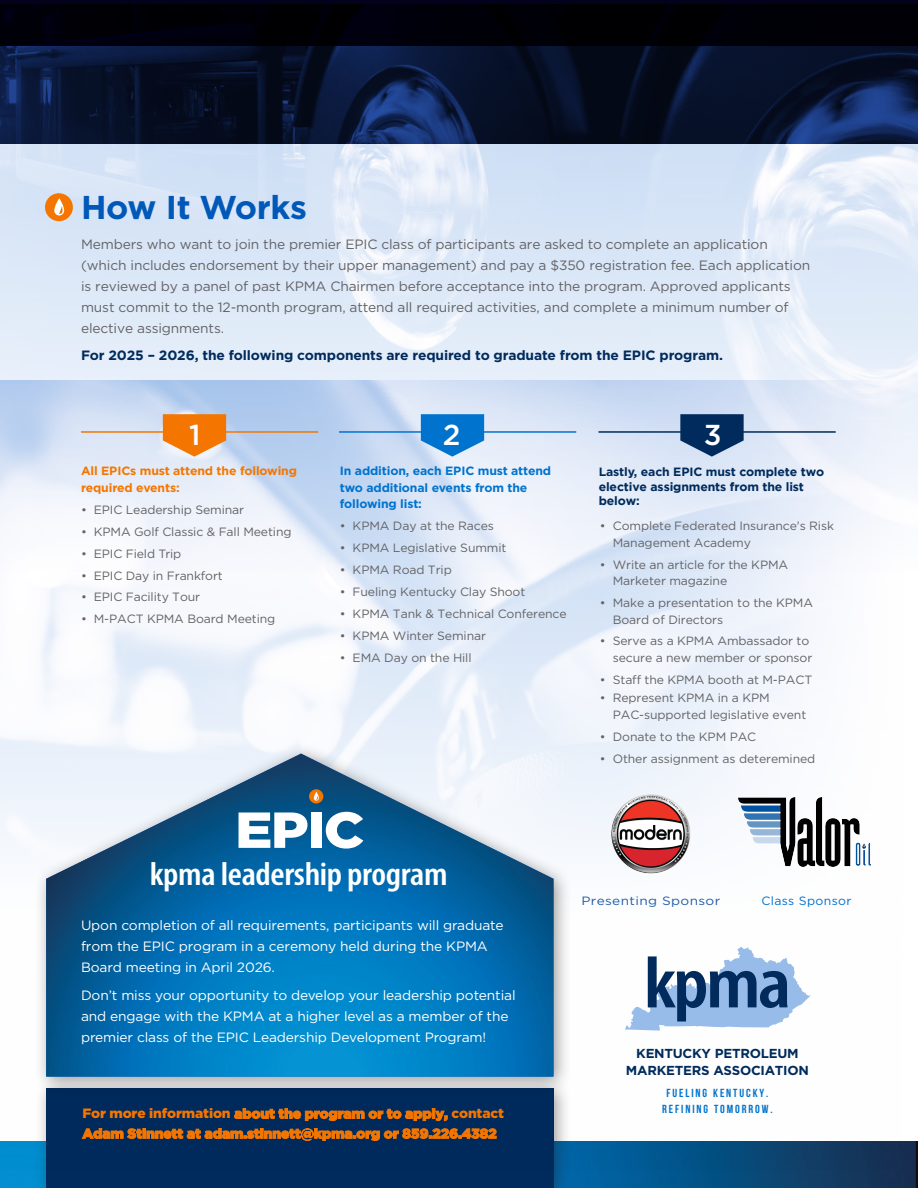
<style>
.page{position:relative;width:918px;height:1188px;background:#fff}
.page>*{position:absolute;margin:0;border:0;box-sizing:border-box;transform-origin:0 0}
.t1{font:600 condensed 73.65px "Myriad Pro";color:#002b5c;scale:1.14 1}
.t2{font:900 50.55px "Gotham";color:#fff;scale:1.11 1}
.t3{font:600 condensed 33.15px "Myriad Pro";letter-spacing:-.01em;color:#fff;scale:1.09 1}
.t4{font:700 33px "Gotham";letter-spacing:-.01em;color:#0058b8}
.t5{font:500 28.8px "Gotham";color:#fff}
.t6{font:13.5px/21px "Gotham";letter-spacing:-.01em;color:#636366}
.t7{font:13.5px/21px "Gotham";letter-spacing:-.01em;color:#fff}
.t8{font:900 13.5px/20px "Gotham";letter-spacing:-.01em;color:#f47600}
.t9{font:700 13.5px "Gotham";letter-spacing:-.01em;color:#002b5c}
.t10{font:700 13.05px/17.1px "Gotham";letter-spacing:-.02em;color:#002b5c;text-align:center}
.t11{font:12px/16.5px "Gotham";letter-spacing:-.01em;color:#636366}
.t12{font:700 12px/16.5px "Gotham";letter-spacing:-.01em;color:#0073ce}
.t13{font:700 12px/14.4px "Gotham";letter-spacing:-.01em;color:#002b5c}
.t14{font:700 12px/16.5px "Gotham";letter-spacing:-.01em;color:#f47600}
.t15{font:12px "Gotham";letter-spacing:.03em;color:#225ba8;scale:1.13 1}
.t16{font:12px "Gotham";letter-spacing:.03em;color:#0070cd}
.t17{font:11.7px "Bebas Neue";letter-spacing:.16em;color:#0073ce}
.s1{font-style:inherit}
</style>
<div class="page">
<img style="left:0;top:1141px;width:918px;height:47px">
<div style="left:46px;top:1089px;width:508px;height:99px;background:#002b5c"></div>
<img style="left:0;top:571px;width:917px;height:598px">
<div style="left:0;top:0;width:918px;height:48px;background:#02021c"></div>
<img style="left:0;top:4px;width:918px;height:567px">
<svg style="left:625px;top:947px;width:186px;height:84px"></svg>
<div style="left:45px;top:193px;width:28px;height:28px;background:#f47600;border-radius:50%"></div>
<svg style="left:54px;top:198px;width:11px;height:17px"></svg>
<hr style="left:81px;top:431px;width:237px;height:2px;background:#f47600">
<hr style="left:339px;top:431px;width:237px;height:2px;background:#0073ce">
<hr style="left:598px;top:431px;width:238px;height:2px;background:#002b5c">
<svg style="left:163px;top:414px;width:63px;height:43px;background:#f18d31"></svg>
<svg style="left:421px;top:414px;width:63px;height:43px;background:#2d8ad6"></svg>
<svg style="left:680px;top:414px;width:64px;height:43px;background:#2d517c"></svg>
<div style="left:33px;top:742px;width:539px;height:354px;background:#231f20;opacity:.45"></div>
<img style="left:46px;top:754px;width:508px;height:323px">
<div style="left:309px;top:789px;width:14px;height:15px;background:#f47600;border-radius:50%"></div>
<svg style="left:314px;top:792px;width:5px;height:9px"></svg>
<img style="left:738px;top:797px;width:133px;height:70px">
<img style="left:605px;top:785px;width:89px;height:100px">
<p class="t4" style="left:81px;top:186px;width:228px">How It Works</p>
<p class="t6" style="left:81px;top:234px;width:731px">Members who want to join the premier EPIC class of participants are asked to complete an application (which includes endorsement by their upper management) and pay a $350 registration fee. Each application is reviewed by a panel of past KPMA Chairmen before acceptance into the program. Approved applicants must commit to the 12-month program, attend all required activities, and complete a minimum number of elective assignments.</p>
<p class="t9" style="left:81px;top:346px;width:643px">For 20<span class="s1">25</span> – 20<span class="s1">26</span>, the following components are required to graduate from the EPIC program.</p>
<p class="t5" style="left:189px;top:418px;width:13px">1</p>
<p class="t5" style="left:443px;top:418px;width:19px">2</p>
<p class="t5" style="left:704px;top:418px;width:19px">3</p>
<p class="t14" style="left:81px;top:463px;width:218px">All EPICs must attend the following required events:</p>
<p class="t12" style="left:340px;top:463px;width:213px">In addition, each EPIC must attend two additional events from the following list:</p>
<p class="t13" style="left:599px;top:464px;width:227px"><span class="s1">Lastly, each EPIC must</span> complete two elective assignments from the list below<span class="s1">:</span></p>
<p class="t11" style="left:81px;top:501px;width:165px">• EPIC Leadership Seminar</p>
<p class="t11" style="left:81px;top:523px;width:212px">• KPMA Golf Classic &amp; Fall Meeting</p>
<p class="t11" style="left:81px;top:545px;width:102px">• EPIC Field Trip</p>
<p class="t11" style="left:81px;top:567px;width:143px">• EPIC Day in Frankfort</p>
<p class="t11" style="left:81px;top:589px;width:121px">• EPIC Facility Tour</p>
<p class="t11" style="left:81px;top:611px;width:196px">• M-PACT KPMA Board Meeting</p>
<p class="t11" style="left:340px;top:518px;width:156px">• KPMA Day at the Races</p>
<p class="t11" style="left:340px;top:540px;width:168px">• KPMA Legislative Summit</p>
<p class="t11" style="left:340px;top:562px;width:114px">• KPMA Road Trip</p>
<p class="t11" style="left:340px;top:584px;width:187px">• Fueling Kentucky Clay Shoot</p>
<p class="t11" style="left:340px;top:606px;width:228px">• KPMA Tank &amp; Technical Conference</p>
<p class="t11" style="left:340px;top:627px;width:148px">• KPMA Winter Seminar</p>
<p class="t11" style="left:340px;top:649px;width:133px">• EMA Day on the Hill</p>
<p class="t11" style="left:613px;top:518px;width:223px;text-indent:-13px">• Complete Federated Insurance's Risk<br>Management Academy</p>
<p class="t11" style="left:613px;top:556px;width:177px;text-indent:-13px">• Write an article for the KPMA<br>Marketer magazine</p>
<p class="t11" style="left:613px;top:595px;width:202px;text-indent:-13px">• Make a presentation to the KPMA<br>Board of Directors</p>
<p class="t11" style="left:600px;top:633px;width:214px;text-align:right">• Serve as a KPMA Ambassador to secure a new member or sponsor</p>
<p class="t11" style="left:600px;top:671px;width:214px">• Staff the KPMA booth at M-PACT</p>
<p class="t11" style="left:613px;top:690px;width:195px;text-indent:-13px">• Represent KPMA in a KPM<br>PAC-supported legislative event</p>
<p class="t11" style="left:600px;top:728px;width:158px">• Donate to the KPM PAC</p>
<p class="t11" style="left:600px;top:750px;width:217px">• Other assignment as deteremined</p>
<p class="t2" style="left:235px;top:795px;width:118px">EPIC</p>
<p class="t3" style="left:150px;top:854px;width:275px">kpma leadership program</p>
<p class="t7" style="left:81px;top:915px;width:424px">Upon completion of all requirements, participants will graduate from the EPIC program in a ceremony held during the KPMA<br>Board meeting in April 2026.</p>
<p class="t7" style="left:81px;top:984px;width:436px">Don’t miss your opportunity to develop your leadership potential and engage with the KPMA at a higher level as a member of the premier class of the EPIC Leadership Development Program!</p>
<p class="t8" style="left:82px;top:1104px;width:423px">For more information about the program or to apply, contact<br>Adam Stinnett at adam.stinnett@kpma.org or 859.226.4382</p>
<p class="t15" style="left:581px;top:894px;width:124px">Presenting Sponsor</p>
<p class="t16" style="left:761px;top:894px;width:92px">Class Sponsor</p>
<p class="t1" style="left:644px;top:938px;width:131px">kpma</p>
<p class="t10" style="left:626px;top:1045px;width:185px">KENTUCKY PETROLEUM<br>MARKETERS ASSOCIATION</p>
<p class="t17" style="left:667px;top:1086px;width:103px">FUELING KENTUCKY.</p>
<p class="t17" style="left:662px;top:1103px;width:112px">REFINING TOMORROW.</p>
</div>
